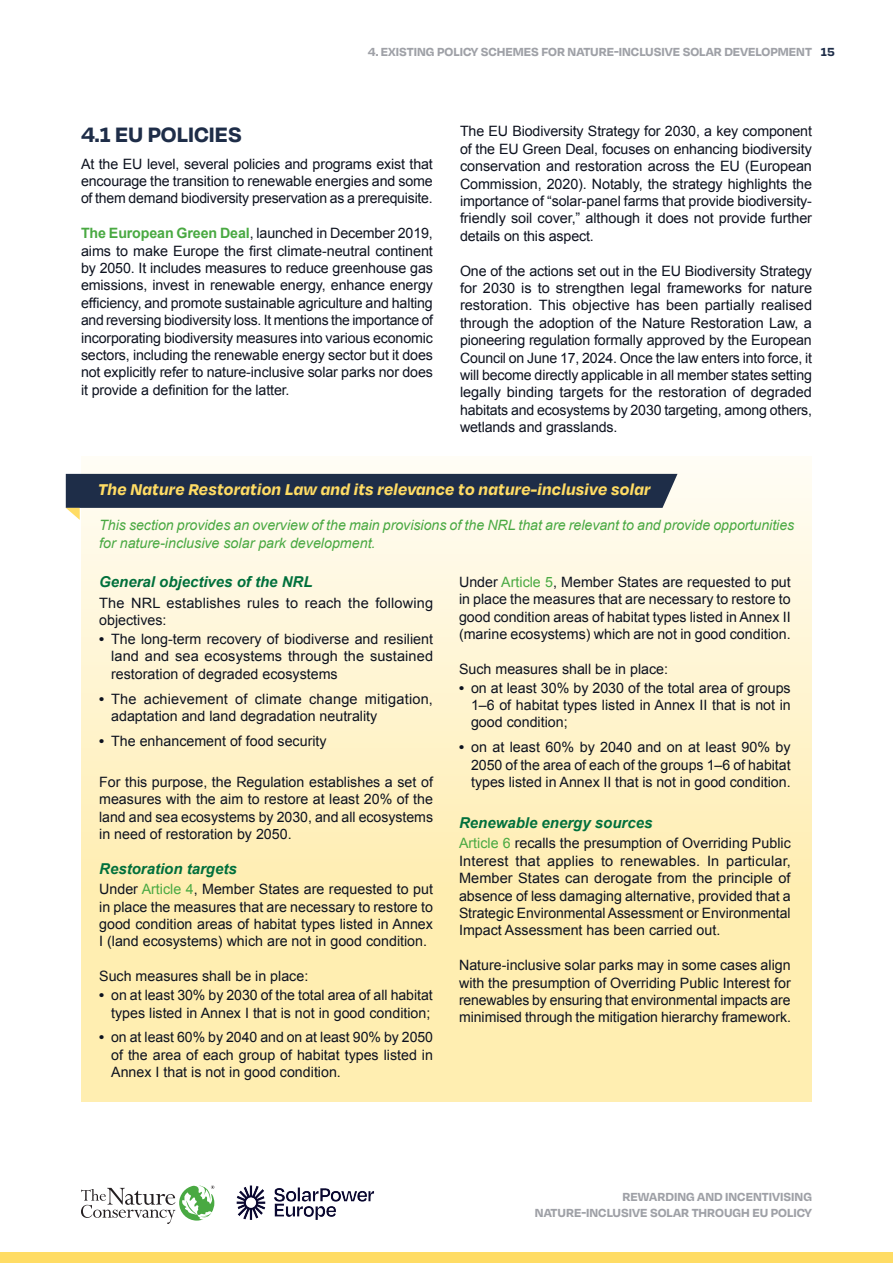
<style>
.page{position:relative;width:893px;height:1263px;background:#fff}
.page>*{position:absolute;margin:0;border:0;box-sizing:border-box;transform-origin:0 0}
.Report_H2{font:700 24px "Degular";color:#1e2d48}
.Report_Textbox_Header{font:italic 700 18px "Degular";letter-spacing:.015em;color:#ffdc64}
.Report_Textbox_Body{font:italic 700 15px "Arial";color:#00703c}
.Report_Body{font:14.25px/17.4px "Arial";color:#0d121f;text-align:justify}
.Report_Textbox_Body-2{font:14.25px/17.4px "Arial";color:#0d121f;text-align:justify}
.Report_Textbox_Body-3{font:italic 14.25px/17.4px "Arial";color:#49a942}
.t1{font:700 13.5px/16.2px "Degular";color:#9fa1a7;text-align:right}
.t2{font:700 13.5px "Degular";color:#1e2d48}
.s1{font-weight:700;color:#49a942}
.s2{color:#49a942}
.s3{font-weight:700}
</style>
<div class="page">
<svg style="left:81px;top:1185px;width:133px;height:39px"></svg>
<div style="left:0;top:1252px;width:893px;height:11px;background:#ffdc64"></div>
<img style="left:236px;top:1185px;width:138px;height:35px">
<div style="left:81px;top:457px;width:730px;height:645px;background:linear-gradient(to bottom,#fffbee,#ffeba2)"></div>
<svg style="left:66px;top:474px;width:611px;height:46px;background:#5b6474"></svg>
<p class="t1" style="left:368px;top:42px;width:445px">4. EXISTING POLICY SCHEMES FOR NATURE-INCLUSIVE SOLAR DEVELOPMENT</p>
<p class="t2" style="left:821px;top:43px;width:15px">15</p>
<p class="Report_H2" style="left:81px;top:119px;width:162px">4.1 EU POLICIES</p>
<p class="Report_Body" style="left:81px;top:155px;width:353px">At the EU level, several policies and programs exist that encourage the transition to renewable energies and some of them demand biodiversity preservation as a prerequisite.</p>
<p class="Report_Body" style="left:81px;top:225px;width:354px"><span class="s1">The European Green Deal</span>, launched in December 2019, aims to make Europe the first climate-neutral continent by 2050. It includes measures to reduce greenhouse gas emissions, invest in renewable energy, enhance energy efficiency, and promote sustainable agriculture and halting and reversing biodiversity loss. It mentions the importance of incorporating biodiversity measures into various economic sectors, including the renewable energy sector but it does not explicitly refer to nature-inclusive solar parks nor does it provide a definition for the latter.</p>
<p class="Report_Body" style="left:460px;top:123px;width:354px">The EU Biodiversity Strategy for 2030, a key component of the EU Green Deal, focuses on enhancing biodiversity conservation and restoration across the EU (European Commission, 2020). Notably, the strategy highlights the importance of “solar-panel farms that provide biodiversity&shy;friendly soil cover,” although it does not provide further details on this aspect.</p>
<p class="Report_Body" style="left:460px;top:262px;width:354px">One of the actions set out in the EU Biodiversity Strategy for 2030 is to strengthen legal frameworks for nature restoration. This objective has been partially realised through the adoption of the Nature Restoration Law, a pioneering regulation formally approved by the European Council on June 17, 2024. Once the law enters into force, it will become directly applicable in all member states setting legally binding targets for the restoration of degraded habitats and ecosystems by 2030 targeting, among others, wetlands and grasslands.</p>
<p class="Report_Textbox_Header" style="left:98px;top:478px;width:554px">The Nature Restoration Law and its relevance to nature-inclusive solar</p>
<p class="Report_Textbox_Body-3" style="left:99px;top:517px;width:697px">This section provides an overview of the main provisions of the NRL that are relevant to and provide opportunities for nature-inclusive solar park development.</p>
<p class="Report_Textbox_Body-2" style="left:459px;top:573px;width:333px">Under <span class="s2">Article 5</span>, Member States are requested to put in place the measures that are necessary to restore to good condition areas of habitat types listed in Annex II (marine ecosystems) which are not in good condition.</p>
<p class="Report_Textbox_Body-2" style="left:459px;top:660px;width:211px">Such measures shall be in place:</p>
<p class="Report_Body" style="left:471px;top:679px;width:321px;text-indent:-12px"><span class="s3">•</span> on at least 30% by 2030 of the total area of groups 1–6 of habitat types listed in Annex II that is not in good condition;</p>
<p class="Report_Body" style="left:471px;top:739px;width:321px;text-indent:-12px"><span class="s3">•</span> on at least 60% by 2040 and on at least 90% by 2050 of the area of each of the groups 1–6 of habitat types listed in Annex II that is not in good condition.</p>
<p class="Report_Textbox_Body" style="left:459px;top:813px;width:195px">Renewable energy sources</p>
<p class="Report_Textbox_Body-2" style="left:459px;top:835px;width:333px"><span class="s2">Article 6</span> recalls the presumption of Overriding Public Interest that applies to renewables. In particular, Member States can derogate from the principle of absence of less damaging alternative, provided that a Strategic Environmental Assessment or Environmental Impact Assessment has been carried out.</p>
<p class="Report_Textbox_Body-2" style="left:459px;top:957px;width:333px">Nature-inclusive solar parks may in some cases align with the presumption of Overriding Public Interest for renewables by ensuring that environmental impacts are minimised through the mitigation hierarchy framework.</p>
<p class="Report_Textbox_Body" style="left:99px;top:572px;width:215px">General objectives of the NRL</p>
<p class="Report_Textbox_Body-2" style="left:99px;top:594px;width:335px">The NRL establishes rules to reach the following objectives:</p>
<p class="Report_Body" style="left:111px;top:630px;width:323px;text-indent:-12px"><span class="s3">•</span> The long-term recovery of biodiverse and resilient land and sea ecosystems through the sustained restoration of degraded ecosystems</p>
<p class="Report_Body" style="left:111px;top:690px;width:323px;text-indent:-12px"><span class="s3">•</span> The achievement of climate change mitigation, adaptation and land degradation neutrality</p>
<p class="Report_Body" style="left:99px;top:732px;width:229px"><span class="s3">•</span> The enhancement of food security</p>
<p class="Report_Textbox_Body-2" style="left:99px;top:773px;width:335px">For this purpose, the Regulation establishes a set of measures with the aim to restore at least 20% of the land and sea ecosystems by 2030, and all ecosystems in need of restoration by 2050.</p>
<p class="Report_Textbox_Body" style="left:99px;top:859px;width:139px">Restoration targets</p>
<p class="Report_Textbox_Body-2" style="left:99px;top:881px;width:335px">Under <span class="s2">Article 4</span>, Member States are requested to put in place the measures that are necessary to restore to good condition areas of habitat types listed in Annex I (land ecosystems) which are not in good condition.</p>
<p class="Report_Textbox_Body-2" style="left:99px;top:968px;width:211px">Such measures shall be in place:</p>
<p class="Report_Body" style="left:99px;top:986px;width:335px;text-align:right"><span class="s3">•</span> on at least 30% by 2030 of the total area of all habitat types listed in Annex I that is not in good condition;</p>
<p class="Report_Body" style="left:111px;top:1029px;width:323px;text-indent:-12px"><span class="s3">•</span> on at least 60% by 2040 and on at least 90% by 2050 of the area of each group of habitat types listed in Annex I that is not in good condition.</p>
<p class="t1" style="left:535px;top:1188px;width:279px">REWARDING AND INCENTIVISING<br>NATURE-INCLUSIVE SOLAR THROUGH EU POLICY</p>
</div>
